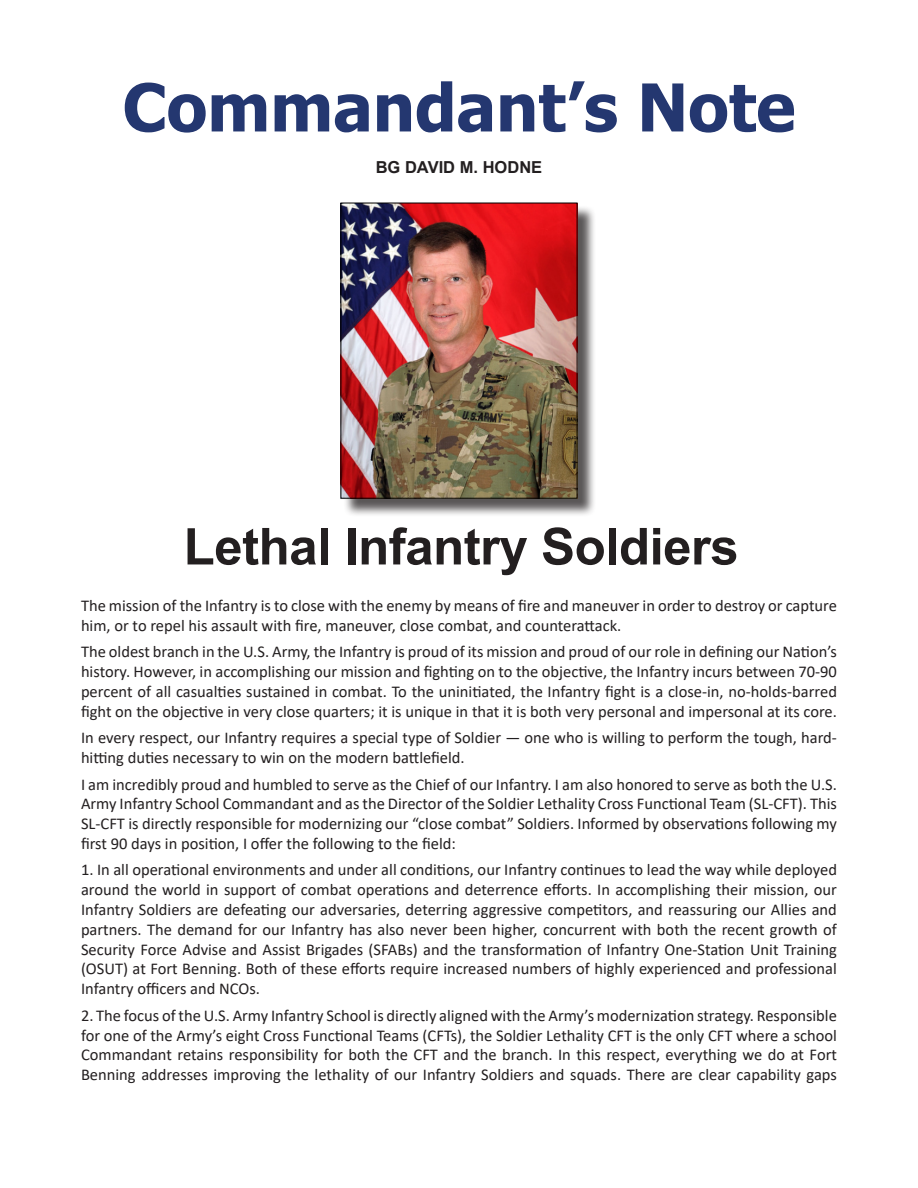
<style>
.page{position:relative;width:918px;height:1188px;background:#fff}
.page>*{position:absolute;margin:0;border:0;box-sizing:border-box;transform-origin:0 0}
.t1{font:700 66px "Tahoma";color:#243770}
.t2{font:700 51px "Arial";letter-spacing:-.01em;color:#231f20}
.t3{font:16.5px/19.8px "Calibri";color:#231f20;text-align:justify}
.t4{font:700 16.5px "Arial";color:#231f20}
</style>
<div class="page">
<div style="left:343px;top:205px;width:253px;height:313px;background:#231f20;opacity:.75"></div>
<img style="left:343px;top:205px;width:232px;height:292px">
<div style="left:341px;top:203px;width:236px;height:296px;border:1px solid #000"></div>
<p class="t1" style="left:123px;top:61px;width:674px">Commandant’s Note</p>
<p class="t4" style="left:376px;top:155px;width:168px">BG DAVID M. HODNE</p>
<p class="t2" style="left:184px;top:511px;width:557px">Lethal Infantry Soldiers</p>
<p class="t3" style="left:81px;top:595px;width:758px">The mission of the Infantry is to close with the enemy by means of fire and maneuver in order to destroy or capture him, or to repel his assault with fire, maneuver, close combat, and counterattack.</p>
<p class="t3" style="left:81px;top:641px;width:758px">The oldest branch in the U.S. Army, the Infantry is proud of its mission and proud of our role in defining our Nation’s history. However, in accomplishing our mission and fighting on to the objective, the Infantry incurs between 70-90 percent of all casualties sustained in combat. To the uninitiated, the Infantry fight is a close-in, no-holds-barred fight on the objective in very close quarters; it is unique in that it is both very personal and impersonal at its core.</p>
<p class="t3" style="left:81px;top:727px;width:757px">In every respect, our Infantry requires a special type of Soldier — one who is willing to perform the tough, hard&shy;hitting duties necessary to win on the modern battlefield.</p>
<p class="t3" style="left:81px;top:774px;width:758px">I am incredibly proud and humbled to serve as the Chief of our Infantry. I am also honored to serve as both the U.S.<br>Army Infantry School Commandant and as the Director of the Soldier Lethality Cross Functional Team (SL-CFT). This SL-CFT is directly responsible for modernizing our “close combat” Soldiers. Informed by observations following my first 90 days in position, I offer the following to the field:</p>
<p class="t3" style="left:81px;top:860px;width:757px">1. In all operational environments and under all conditions, our Infantry continues to lead the way while deployed around the world in support of combat operations and deterrence efforts. In accomplishing their mission, our Infantry Soldiers are defeating our adversaries, deterring aggressive competitors, and reassuring our Allies and partners. The demand for our Infantry has also never been higher, concurrent with both the recent growth of Security Force Advise and Assist Brigades (SFABs) and the transformation of Infantry One-Station Unit Training (OSUT) at Fort Benning. Both of these efforts require increased numbers of highly experienced and professional Infantry officers and NCOs.</p>
<p class="t3" style="left:81px;top:1005px;width:758px">2. The focus of the U.S. Army Infantry School is directly aligned with the Army’s modernization strategy. Responsible for one of the Army’s eight Cross Functional Teams (CFTs), the Soldier Lethality CFT is the only CFT where a school Commandant retains responsibility for both the CFT and the branch. In this respect, everything we do at Fort Benning addresses improving the lethality of our Infantry Soldiers and squads. There are clear capability gaps</p>
</div>
